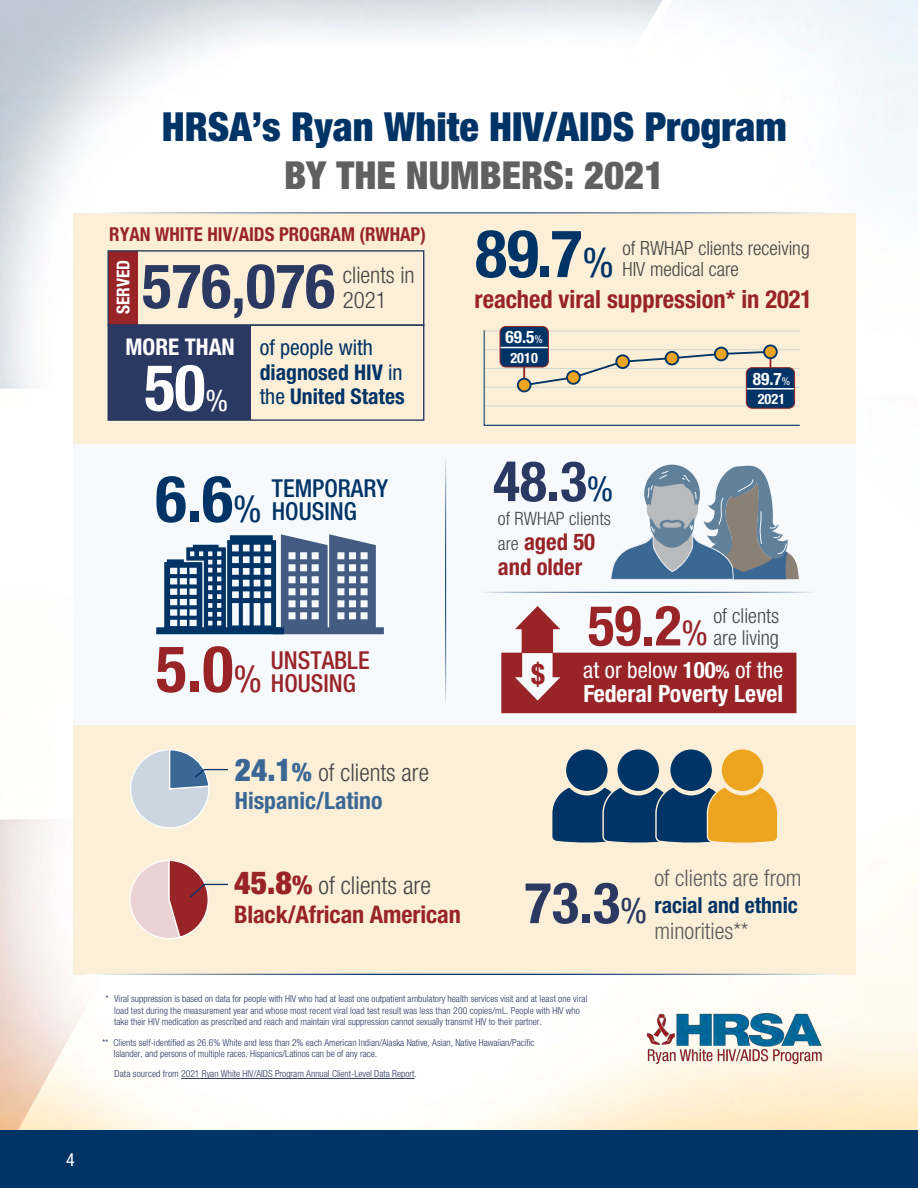
<style>
.page{position:relative;width:918px;height:1188px;background:#fff}
.page>*{position:absolute;margin:0;border:0;box-sizing:border-box;transform-origin:0 0}
.t1{font:700 condensed 66.15px "Helvetica Neue LT Std";color:#036}
.t2{font:700 condensed 64.5px "Helvetica Neue LT Std";color:#036}
.t3{font:700 condensed 64.5px "Helvetica Neue LT Std";color:#982428}
.t4{font:700 condensed 64.35px "Helvetica Neue LT Std";color:#fff}
.t5{font:700 condensed 61.8px "Helvetica Neue LT Std";color:#2a3862}
.t6{font:700 condensed 57px "Helvetica Neue LT Std";color:#2a3862}
.t7{font:700 condensed 55.8px "Helvetica Neue LT Std";color:#2a3862}
.t8{font:700 condensed 55.8px "Helvetica Neue LT Std";color:#982428}
.t9{font:900 condensed 40.2px "Helvetica Neue LT Std";color:#036}
.t10{font:900 condensed 38.7px "Helvetica Neue LT Std";color:#606060}
.t11{font:700 condensed 28.8px "Helvetica Neue LT Std";color:#982428}
.t12{font:700 condensed 25.05px "Helvetica Neue LT Std";color:#982428}
.t13{font:300 condensed 24.75px "Helvetica Neue LT Std";color:#444}
.t14{font:500 condensed 24.75px/23.1px "Helvetica Neue LT Std";color:#036}
.t15{font:500 condensed 24.75px/23.1px "Helvetica Neue LT Std";color:#982428}
.t16{font:300 condensed 24.3px "Helvetica Neue LT Std";color:#444}
.t17{font:700 condensed 24.15px "Helvetica Neue LT Std";letter-spacing:-.005em;color:#982428}
.t18{font:700 condensed 23.7px "Helvetica Neue LT Std";color:#fff}
.t19{font:700 condensed 23.7px "Helvetica Neue LT Std";color:#3b6795}
.t20{font:700 condensed 23.1px/25.2px "Helvetica Neue LT Std";letter-spacing:-.005em;color:#982428}
.t21{font:700 condensed 23.1px "Helvetica Neue LT Std";color:#fff}
.t22{font:300 condensed 22.95px "Helvetica Neue LT Std";color:#5b5b5b}
.t23{font:300 condensed 22.8px/24.6px "Helvetica Neue LT Std";color:#444}
.t24{font:condensed 22.65px "Helvetica Neue LT Std";color:#fff}
.t25{font:700 condensed 22.05px "Helvetica Neue LT Std";letter-spacing:-.005em;color:#036}
.t26{font:700 condensed 21.75px/24.5px "Helvetica Neue LT Std";color:#036}
.t27{font:300 condensed 20.7px/22.2px "Helvetica Neue LT Std";color:#444}
.t28{font:300 condensed 19.65px/21.1px "Helvetica Neue LT Std";color:#444}
.t29{font:700 condensed 19.2px "Helvetica Neue LT Std";color:#982428}
.t30{font:300 condensed 18.45px "Helvetica Neue LT Std";color:#444}
.t31{font:condensed 18px "Helvetica Neue LT Std";color:#fff}
.t32{font:700 condensed 17.7px "Helvetica Neue LT Std";color:#fff}
.t33{font:700 condensed 17.25px "Helvetica Neue LT Std";color:#fff}
.t34{font:700 condensed 14.25px "Helvetica Neue LT Std";color:#fff}
.t35{font:300 condensed 9.6px/11.6px "Helvetica Neue LT Std";color:#2a3862}
.s1{font-weight:400}
.s2{font-weight:400;font-size:30px}
.s3{font-weight:400;font-size:37.65px}
.s4{font-weight:900;font-size:31.35px;color:#3b6795}
.s5{font-weight:900;font-size:25.65px;color:#3b6795}
.s6{font-weight:400;font-size:41.55px}
.s7{font-weight:400;font-size:10.95px}
.s8{font-weight:400;font-size:34.95px;color:#036}
.s9{font-weight:300;font-size:18.45px;color:#444}
.s10{font-weight:400;font-size:34.95px}
.s11{font-weight:700}
.s12{font-weight:700;font-size:18.3px}
.s13{font-weight:900;font-size:31.95px;color:#982428}
.s14{font-weight:900;font-size:26.25px;color:#982428}
.s15{font-weight:400;font-size:35.7px}
</style>
<div class="page">
<div style="left:0;top:1130px;width:918px;height:58px;background:#036"></div>
<div style="left:73px;top:213px;width:783px;height:761px;background:#fcefd7"></div>
<div style="left:73px;top:445px;width:783px;height:280px;background:#f7fafd"></div>
<div style="left:502px;top:653px;width:294px;height:60px;background:#982428"></div>
<svg style="left:610px;top:465px;width:189px;height:115px"></svg>
<img style="left:634px;top:1004px;width:208px;height:66px">
<hr style="left:181px;top:1078px;width:233px;height:1px;background:#2a3862">
<hr style="left:477px;top:592px;width:344px;height:1px;background:#fff">
<hr style="left:445px;top:454px;width:1px;height:254px;background:#fff">
<div style="left:108px;top:251px;width:30px;height:74px;background:#982428"></div>
<div style="left:108px;top:325px;width:143px;height:95px;background:#2a3862"></div>
<div style="left:108px;top:324px;width:316px;height:97px;border:1px solid #2a3862"></div>
<div style="left:108px;top:250px;width:316px;height:76px;border:1px solid #2a3862"></div>
<svg style="left:483px;top:329px;width:317px;height:97px"></svg>
<div style="left:616px;top:355px;width:13px;height:13px;background:#eca421;border-radius:50%"></div>
<div style="left:615px;top:354px;width:15px;height:15px;border:2px solid #036;border-radius:50%"></div>
<div style="left:567px;top:371px;width:13px;height:13px;background:#eca421;border-radius:50%"></div>
<div style="left:566px;top:370px;width:15px;height:15px;border:2px solid #036;border-radius:50%"></div>
<div style="left:666px;top:352px;width:12px;height:13px;background:#eca421;border-radius:50%"></div>
<div style="left:665px;top:351px;width:14px;height:14px;border:2px solid #036;border-radius:50%"></div>
<div style="left:715px;top:348px;width:13px;height:12px;background:#eca421;border-radius:50%"></div>
<div style="left:714px;top:347px;width:15px;height:14px;border:2px solid #036;border-radius:50%"></div>
<div style="left:764px;top:345px;width:13px;height:13px;background:#eca421;border-radius:50%"></div>
<div style="left:763px;top:345px;width:15px;height:14px;border:2px solid #036;border-radius:50%"></div>
<div style="left:518px;top:379px;width:13px;height:12px;background:#eca421;border-radius:50%"></div>
<div style="left:517px;top:378px;width:14px;height:14px;border:2px solid #036;border-radius:50%"></div>
<svg style="left:130px;top:749px;width:98px;height:80px"></svg>
<svg style="left:129px;top:859px;width:99px;height:81px"></svg>
<div style="left:565px;top:749px;width:43px;height:43px;background:#036;border-radius:50%"></div>
<div style="left:565px;top:748px;width:44px;height:44px;border:1px solid #fcefd7;border-radius:50%"></div>
<div style="left:617px;top:749px;width:43px;height:43px;background:#036;border-radius:50%"></div>
<div style="left:616px;top:748px;width:44px;height:44px;border:1px solid #fcefd7;border-radius:50%"></div>
<div style="left:670px;top:749px;width:43px;height:43px;background:#036;border-radius:50%"></div>
<div style="left:669px;top:748px;width:44px;height:44px;border:1px solid #fcefd7;border-radius:50%"></div>
<svg style="left:552px;top:785px;width:225px;height:58px;background:#5c6762"></svg>
<div style="left:721px;top:749px;width:43px;height:43px;background:#eca421;border-radius:50%"></div>
<div style="left:720px;top:748px;width:45px;height:44px;border:1px solid #fcefd7;border-radius:50%"></div>
<div style="left:500px;top:326px;width:48px;height:41px;background:#036;border-radius:6px"></div>
<div style="left:500px;top:326px;width:49px;height:42px;border:1px solid #982428;border-radius:6px"></div>
<hr style="left:501px;top:347px;width:47px;height:1px;background:#fff">
<div style="left:746px;top:368px;width:49px;height:40px;background:#036;border-radius:6px"></div>
<div style="left:746px;top:367px;width:49px;height:42px;border:1px solid #982428;border-radius:6px"></div>
<hr style="left:747px;top:388px;width:47px;height:2px;background:#fff">
<svg style="left:515px;top:606px;width:45px;height:95px"></svg>
<svg style="left:156px;top:534px;width:228px;height:100px"></svg>
<h2 class="t9" style="left:162px;top:102px;width:627px">HRSA’s Ryan White HIV/AIDS Program</h2>
<h2 class="t10" style="left:284px;top:152px;width:382px">BY THE NUMBERS: 2021</h2>
<p class="t29" style="left:109px;top:223px;width:318px">RYAN WHITE HIV/AIDS PROGRAM (RWHAP)</p>
<p class="t32" style="left:112px;top:314px;width:56px;rotate:-90deg">SERVED</p>
<p class="t5" style="left:142px;top:249px;width:195px">576,076</p>
<p class="t23" style="left:343px;top:262px;width:73px">clients in<br>2021</p>
<p class="t26" style="left:260px;top:335px;width:147px"><span class="s1">of people with </span>diagnosed HIV <span class="s1">in the</span> United States</p>
<p class="t21" style="left:125px;top:333px;width:111px">MORE THAN</p>
<p class="t4" style="left:144px;top:349px;width:85px">50<span class="s2">%</span></p>
<p class="t2" style="left:156px;top:460px;width:108px">6.6<span class="s3">%</span></p>
<p class="t14" style="left:272px;top:476px;width:118px">TEMPORARY<br>HOUSING</p>
<p class="t3" style="left:156px;top:630px;width:108px">5.0<span class="s3">%</span></p>
<p class="t15" style="left:271px;top:648px;width:100px">UNSTABLE<br>HOUSING</p>
<p class="t16" style="left:235px;top:758px;width:196px"><span class="s4">24.1</span><span class="s5">%</span> of clients are</p>
<p class="t19" style="left:235px;top:786px;width:149px">Hispanic/Latino</p>
<p class="t1" style="left:475px;top:214px;width:140px">89.7<span class="s6">%</span></p>
<p class="t28" style="left:623px;top:237px;width:189px">of RWHAP clients receiving<br>HIV medical care</p>
<p class="t12" style="left:475px;top:284px;width:339px">reached viral suppression* in 2021</p>
<p class="t33" style="left:506px;top:327px;width:39px">69.5<span class="s7">%</span></p>
<p class="t34" style="left:510px;top:349px;width:29px">2010</p>
<p class="t7" style="left:493px;top:448px;width:122px">48.3<span class="s8">%</span></p>
<p class="t30" style="left:498px;top:507px;width:115px">of RWHAP clients</p>
<p class="t20" style="left:498px;top:529px;width:99px"><span class="s9">are</span> aged 50 and older</p>
<p class="t33" style="left:753px;top:368px;width:39px">89.7<span class="s7">%</span></p>
<p class="t34" style="left:758px;top:390px;width:29px">2021</p>
<h3 class="t11" style="left:531px;top:656px;width:15px">$</h3>
<p class="t8" style="left:588px;top:592px;width:122px">59.2<span class="s10">%</span></p>
<p class="t24" style="left:583px;top:657px;width:201px">at or below <span class="s11">100</span><span class="s12">%</span> of the</p>
<p class="t18" style="left:583px;top:679px;width:201px">Federal Poverty Level</p>
<p class="t27" style="left:714px;top:604px;width:67px">of clients are living</p>
<p class="t13" style="left:234px;top:871px;width:198px"><span class="s13">45.8</span><span class="s14">%</span> of clients are</p>
<p class="t17" style="left:234px;top:900px;width:228px">Black/African American</p>
<p class="t6" style="left:524px;top:868px;width:124px">73.3<span class="s15">%</span></p>
<p class="t22" style="left:655px;top:864px;width:148px">of clients are from</p>
<p class="t25" style="left:655px;top:891px;width:145px">racial and ethnic</p>
<p class="t22" style="left:655px;top:918px;width:96px">minorities**</p>
<p class="t35" style="left:105px;top:993px;width:5px">*</p>
<p class="t35" style="left:114px;top:993px;width:475px">Viral suppression is based on data for people with HIV who had at least one outpatient ambulatory health services visit and at least one viral load test during the measurement year and whose most recent viral load test result was less than 200 copies/mL. People with HIV who take their HIV medication as prescribed and reach and maintain viral suppression cannot sexually transmit HIV to their partner.</p>
<p class="t35" style="left:114px;top:1036px;width:422px;text-indent:-12px">** Clients self-identified as 26.6% White and less than 2% each American Indian/Alaska Native, Asian, Native Hawaiian/Pacific<br>Islander, and persons of multiple races. Hispanics/Latinos can be of any race.</p>
<p class="t35" style="left:115px;top:1068px;width:304px">Data sourced from 2021 Ryan White HIV/AIDS Program Annual Client-Level Data Report.</p>
<h3 class="t31" style="left:66px;top:1150px;width:10px">4</h3>
</div>
